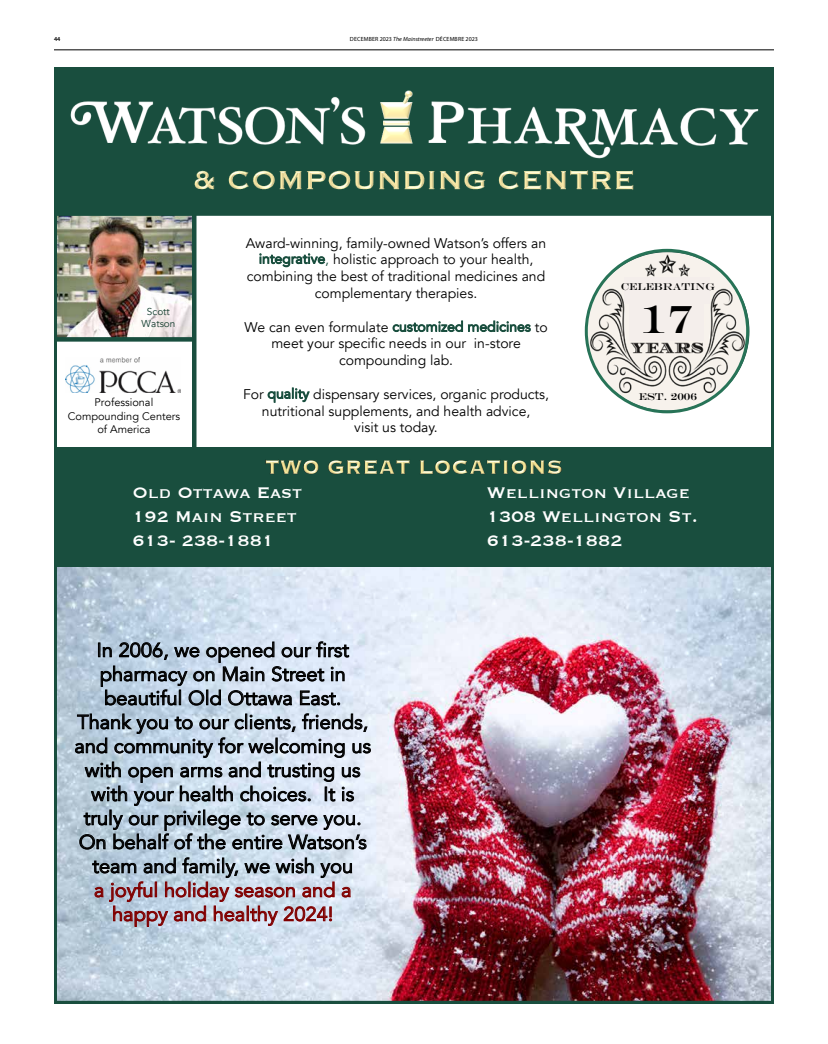
<style>
.page{position:relative;width:828px;height:1044px;background:#fff}
.page>*{position:absolute;margin:0;border:0;box-sizing:border-box;transform-origin:0 0}
.t1{font:40px "Engravers";color:#000}
.t2{font:20px/24px "Copperplate";color:#fff}
.t3{font:19.6px/24px "Avenir";color:#000;text-align:center}
.t4{font:19.6px/24px "Avenir";color:#800000;text-align:center}
.t5{font:14px/16.6px "Avenir";color:#000;text-align:center}
.t6{font:11px/13.1px "Avenir";color:#000;text-align:center}
.t7{font:10px "Engravers";color:#000}
.t8{font:10px/12px "Avenir";letter-spacing:.005em;color:#153e2f;text-align:center}
.t9{font:6px "Myriad Pro";letter-spacing:.02em;color:#000}
.t10{font:600 6px "Myriad Pro";color:#000}
.s1{font-style:italic}
.s2{font-size:13.7px;color:#194e3e}
.s3{color:#194e3e}
</style>
<div class="page">
<hr style="left:54px;top:50px;width:720px;height:1px;background:#000">
<img style="left:54px;top:68px;width:720px;height:936px">
<p class="t10" style="left:54px;top:35px;width:8px">44</p>
<p class="t9" style="left:350px;top:35px;width:129px">DECEMBER 2023 <span class="s1">The Mainstreeter</span> DÉCEMBRE 2023</p>
<p class="t8" style="left:142px;top:306px;width:35px">Scott<br>Watson</p>
<p class="t6" style="left:68px;top:396px;width:114px">Professional<br>Compounding Centers of America</p>
<p class="t5" style="left:246px;top:235px;width:302px">Award-winning, family-owned Watson’s offers an <span class="s2">integrative</span><span class="s3">,</span> holistic approach to your health, combining the best of traditional medicines and complementary therapies.</p>
<p class="t5" style="left:245px;top:319px;width:305px">We can even formulate <span class="s2">customized medicines</span> to meet your specific needs in our in-store compounding lab.</p>
<p class="t5" style="left:243px;top:386px;width:308px">For <span class="s2">quality</span> dispensary services, organic products, nutritional supplements, and health advice,<br>visit us today.</p>
<p class="t7" style="left:621px;top:281px;width:96px">CELEBRATING</p>
<h1 class="t1" style="left:641px;top:296px;width:53px">17</h1>
<p class="t7" style="left:639px;top:390px;width:59px">EST. 2006</p>
<h2 class="t2" style="left:132px;top:479px;width:171px">Old Ottawa East<br>192 Main Street<br>613- 238-1881</h2>
<p class="t3" style="left:75px;top:638px;width:298px">In 2006, we opened our first pharmacy on Main Street in beautiful Old Ottawa East.<br>Thank you to our clients, friends, and community for welcoming us with open arms and trusting us with your health choices. It is truly our privilege to serve you.<br>On behalf of the entire Watson’s team and family, we wish you</p>
<h3 class="t4" style="left:94px;top:878px;width:259px">a joyful holiday season and a happy and healthy 2024!</h3>
<h2 class="t2" style="left:487px;top:479px;width:212px">Wellington Village<br>1308 Wellington St.<br>613-238-1882</h2>
</div>
